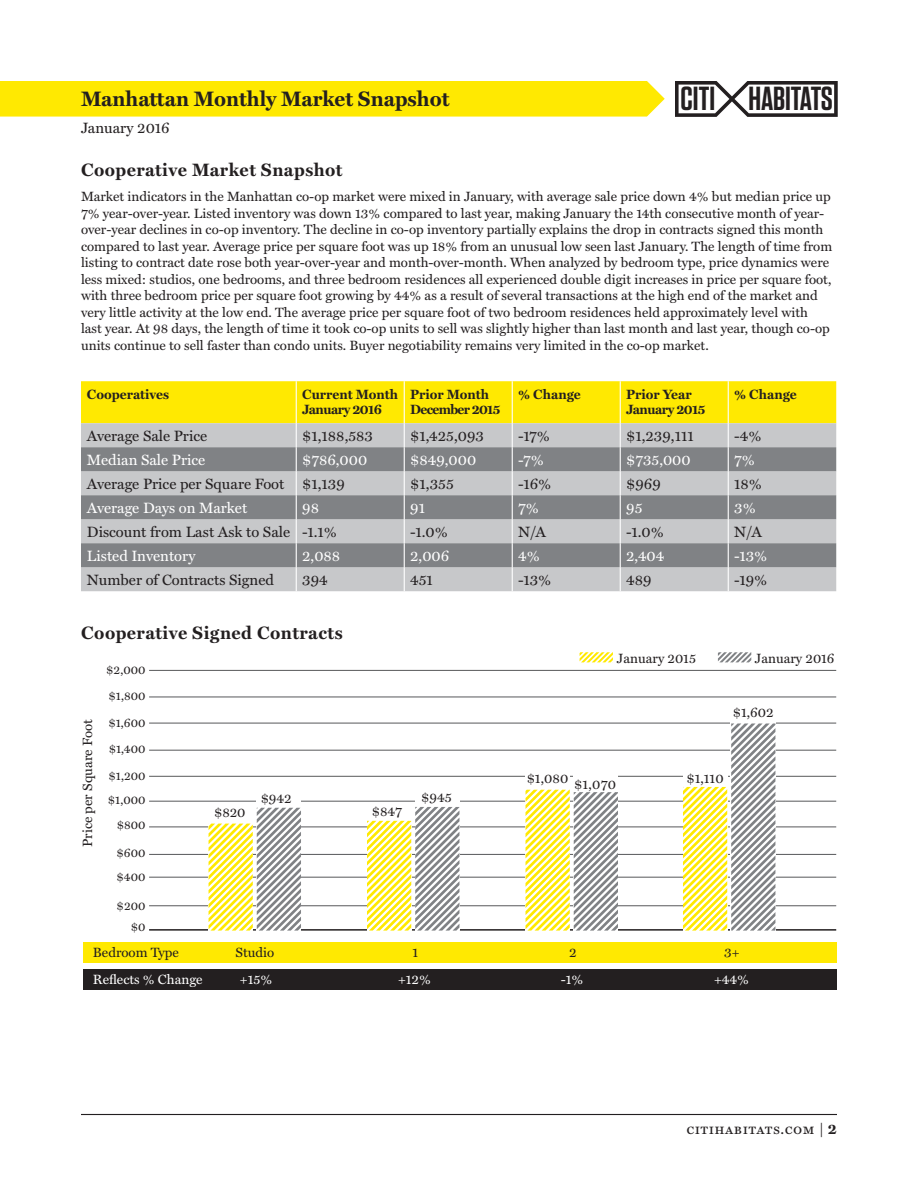
<style>
.page{position:relative;width:918px;height:1188px;background:#fff}
.page>*{position:absolute;margin:0;border:0;box-sizing:border-box;transform-origin:0 0}
.BODY2{font:600 33.3px "Tungsten";letter-spacing:-.005em;color:#231f20}
.t1{font:700 21px "Miller Text";color:#231f20}
.t2{font:700 18px "Miller Text";letter-spacing:.025em;color:#231f20}
.BODY2-2{font:15px "Miller Text";color:#231f20}
.BODY2-3{font:15px "Miller Text";color:#fff}
.t3{font:15px "Miller Text Roman SC";letter-spacing:.03em;color:#231f20}
.t4{font:13.5px/16.5px "Miller Text";color:#231f20}
.t5{font:700 13.5px "Miller Text";letter-spacing:-.005em;color:#231f20}
.t6{font:13.5px "Miller Text";color:#fff}
.t7{font:700 13.5px "Miller Text";letter-spacing:-.04em;color:#231f20}
.t8{font:700 13.5px "Miller Text";letter-spacing:-.05em;color:#231f20}
.t9{font:12px/23.9px "Miller Text";color:#231f20}
.s1{font-family:"Miller Text";font-weight:700}
</style>
<div class="page">
<hr style="left:81px;top:1114px;width:756px;height:1px;background:#231f20">
<div style="left:0;top:81px;width:665px;height:36px;background:#ffe901"></div>
<svg style="left:675px;top:81px;width:163px;height:36px"></svg>
<svg style="left:81px;top:381px;width:755px;height:210px;background:#bab78b"></svg>
<hr style="left:149px;top:723px;width:687px;height:1px;background:#57585a">
<hr style="left:149px;top:697px;width:687px;height:1px;background:#57585a">
<hr style="left:149px;top:670px;width:687px;height:1px;background:#57585a">
<hr style="left:149px;top:854px;width:687px;height:1px;background:#57585a">
<hr style="left:149px;top:827px;width:687px;height:1px;background:#57585a">
<hr style="left:149px;top:801px;width:687px;height:1px;background:#57585a">
<hr style="left:149px;top:905px;width:687px;height:1px;background:#57585a">
<hr style="left:149px;top:750px;width:687px;height:1px;background:#57585a">
<hr style="left:149px;top:776px;width:687px;height:1px;background:#57585a">
<hr style="left:149px;top:877px;width:687px;height:1px;background:#57585a">
<hr style="left:149px;top:929px;width:687px;height:2px;background:#231f20">
<div style="left:415px;top:784px;width:44px;height:147px;background:#fff"></div>
<svg style="left:367px;top:807px;width:92px;height:124px"></svg>
<div style="left:574px;top:766px;width:44px;height:165px;background:#fff"></div>
<div style="left:526px;top:768px;width:44px;height:186px;background:#fff"></div>
<svg style="left:526px;top:790px;width:92px;height:141px"></svg>
<svg style="left:683px;top:723px;width:92px;height:208px"></svg>
<div style="left:83px;top:942px;width:753px;height:21px;background:#ffe901"></div>
<div style="left:83px;top:969px;width:753px;height:21px;background:#231f20"></div>
<div style="left:257px;top:797px;width:44px;height:134px;background:#fff"></div>
<svg style="left:209px;top:808px;width:92px;height:123px"></svg>
<svg style="left:718px;top:652px;width:33px;height:10px"></svg>
<svg style="left:580px;top:652px;width:33px;height:10px"></svg>
<h2 class="t1" style="left:81px;top:87px;width:370px">Manhattan Monthly Market Snapshot</h2>
<p class="BODY2" style="left:680px;top:79px;width:154px">CITI HABITATS</p>
<p class="BODY2-2" style="left:81px;top:119px;width:90px">January 2016</p>
<h2 class="t2" style="left:81px;top:159px;width:263px">Cooperative Market Snapshot</h2>
<p class="t4" style="left:81px;top:189px;width:753px">Market indicators in the Manhattan co-op market were mixed in January, with average sale price down 4% but median price up 7% year-over-year. Listed inventory was down 13% compared to last year, making January the 14th consecutive month of year&shy;over-year declines in co-op inventory. The decline in co-op inventory partially explains the drop in contracts signed this month compared to last year. Average price per square foot was up 18% from an unusual low seen last January. The length of time from listing to contract date rose both year-over-year and month-over-month. When analyzed by bedroom type, price dynamics were less mixed: studios, one bedrooms, and three bedroom residences all experienced double digit increases in price per square foot, with three bedroom price per square foot growing by 44% as a result of several transactions at the high end of the market and very little activity at the low end. The average price per square foot of two bedroom residences held approximately level with<br>last year. At 98 days, the length of time it took co-op units to sell was slightly higher than last month and last year, though co-op units continue to sell faster than condo units. Buyer negotiability remains very limited in the co-op market.</p>
<p class="t5" style="left:87px;top:387px;width:84px">Cooperatives</p>
<p class="t5" style="left:302px;top:387px;width:97px">Current Month</p>
<p class="t7" style="left:302px;top:402px;width:81px">January 2016</p>
<p class="t5" style="left:410px;top:387px;width:80px">Prior Month</p>
<p class="t8" style="left:410px;top:402px;width:92px">December 2015</p>
<p class="t5" style="left:518px;top:387px;width:64px">% Change</p>
<p class="t5" style="left:626px;top:387px;width:67px">Prior Year</p>
<p class="t7" style="left:626px;top:402px;width:81px">January 2015</p>
<p class="t5" style="left:734px;top:387px;width:64px">% Change</p>
<p class="BODY2-2" style="left:87px;top:427px;width:122px">Average Sale Price</p>
<p class="BODY2-2" style="left:302px;top:427px;width:72px">$1,188,583</p>
<p class="BODY2-2" style="left:410px;top:427px;width:75px">$1,425,093</p>
<p class="BODY2-2" style="left:518px;top:427px;width:33px">-17%</p>
<p class="BODY2-2" style="left:626px;top:427px;width:69px">$1,239,111</p>
<p class="BODY2-2" style="left:734px;top:427px;width:29px">-4%</p>
<p class="BODY2-3" style="left:87px;top:451px;width:120px">Median Sale Price</p>
<p class="BODY2-3" style="left:302px;top:451px;width:67px">$786,000</p>
<p class="BODY2-3" style="left:410px;top:451px;width:67px">$849,000</p>
<p class="BODY2-3" style="left:518px;top:451px;width:27px">-7%</p>
<p class="BODY2-3" style="left:626px;top:451px;width:66px">$735,000</p>
<p class="BODY2-3" style="left:734px;top:451px;width:22px">7%</p>
<p class="BODY2-2" style="left:87px;top:475px;width:199px">Average Price per Square Foot</p>
<p class="BODY2-2" style="left:302px;top:475px;width:44px">$1,139</p>
<p class="BODY2-2" style="left:410px;top:475px;width:45px">$1,355</p>
<p class="BODY2-2" style="left:518px;top:475px;width:35px">-16%</p>
<p class="BODY2-2" style="left:626px;top:475px;width:36px">$969</p>
<p class="BODY2-2" style="left:734px;top:475px;width:29px">18%</p>
<p class="BODY2-3" style="left:87px;top:499px;width:162px">Average Days on Market</p>
<p class="BODY2-3" style="left:302px;top:499px;width:18px">98</p>
<p class="BODY2-3" style="left:410px;top:499px;width:16px">91</p>
<p class="BODY2-3" style="left:518px;top:499px;width:22px">7%</p>
<p class="BODY2-3" style="left:626px;top:499px;width:18px">95</p>
<p class="BODY2-3" style="left:734px;top:499px;width:23px">3%</p>
<p class="BODY2-2" style="left:87px;top:523px;width:205px">Discount from Last Ask to Sale</p>
<p class="BODY2-2" style="left:302px;top:523px;width:36px">-1.1%</p>
<p class="BODY2-2" style="left:410px;top:523px;width:39px">-1.0%</p>
<p class="BODY2-2" style="left:518px;top:523px;width:29px">N/A</p>
<p class="BODY2-2" style="left:626px;top:523px;width:39px">-1.0%</p>
<p class="BODY2-2" style="left:734px;top:523px;width:29px">N/A</p>
<p class="BODY2-3" style="left:87px;top:547px;width:110px">Listed Inventory</p>
<p class="BODY2-3" style="left:302px;top:547px;width:40px">2,088</p>
<p class="BODY2-3" style="left:410px;top:547px;width:41px">2,006</p>
<p class="BODY2-3" style="left:518px;top:547px;width:23px">4%</p>
<p class="BODY2-3" style="left:626px;top:547px;width:40px">2,404</p>
<p class="BODY2-3" style="left:734px;top:547px;width:35px">-13%</p>
<p class="BODY2-2" style="left:87px;top:571px;width:189px">Number of Contracts Signed</p>
<p class="BODY2-2" style="left:302px;top:571px;width:27px">394</p>
<p class="BODY2-2" style="left:410px;top:571px;width:24px">451</p>
<p class="BODY2-2" style="left:518px;top:571px;width:35px">-13%</p>
<p class="BODY2-2" style="left:626px;top:571px;width:27px">489</p>
<p class="BODY2-2" style="left:734px;top:571px;width:35px">-19%</p>
<h2 class="t2" style="left:81px;top:623px;width:263px">Cooperative Signed Contracts</h2>
<p class="t9" style="left:106px;top:658px;width:41px">$2,000</p>
<p class="t9" style="left:109px;top:684px;width:38px">$1,800</p>
<p class="t4" style="left:617px;top:650px;width:81px">January 2015</p>
<p class="t4" style="left:755px;top:650px;width:81px">January 2016</p>
<p class="t4" style="left:733px;top:705px;width:42px">$1,602</p>
<p class="t9" style="left:108px;top:711px;width:38px">$1,600</p>
<p class="t4" style="left:80px;top:847px;width:129px;rotate:-90deg">Price per Square Foot</p>
<p class="t9" style="left:109px;top:737px;width:38px">$1,400</p>
<p class="t9" style="left:108px;top:764px;width:39px">$1,200 $1,000</p>
<p class="t4" style="left:527px;top:771px;width:43px">$1,080</p>
<p class="t4" style="left:687px;top:770px;width:39px">$1,110</p>
<p class="t4" style="left:574px;top:776px;width:43px">$1,070</p>
<p class="t4" style="left:421px;top:790px;width:32px">$945</p>
<p class="t4" style="left:261px;top:791px;width:33px">$942</p>
<p class="t4" style="left:372px;top:804px;width:32px">$847</p>
<p class="t4" style="left:214px;top:804px;width:33px">$820</p>
<p class="t9" style="left:117px;top:813px;width:30px">$800</p>
<p class="t9" style="left:117px;top:841px;width:30px;line-height:24.5px">$600 $400</p>
<p class="t9" style="left:117px;top:894px;width:30px">$200</p>
<p class="t4" style="left:93px;top:944px;width:87px">Bedroom Type</p>
<p class="t4" style="left:236px;top:944px;width:40px">Studio</p>
<p class="t4" style="left:413px;top:944px;width:7px">1</p>
<p class="t4" style="left:569px;top:944px;width:9px">2</p>
<p class="t4" style="left:724px;top:944px;width:17px">3+</p>
<p class="t6" style="left:93px;top:972px;width:111px">Reflects % Change</p>
<p class="t6" style="left:398px;top:972px;width:34px">+12%</p>
<p class="t6" style="left:561px;top:972px;width:24px">-1%</p>
<p class="t6" style="left:714px;top:972px;width:37px">+44%</p>
<p class="t9" style="left:131px;top:915px;width:16px">$0</p>
<p class="t6" style="left:240px;top:972px;width:34px">+15%</p>
<p class="t3" style="left:686px;top:1120px;width:152px">citihabitats.com | <span class="s1">2</span></p>
</div>
